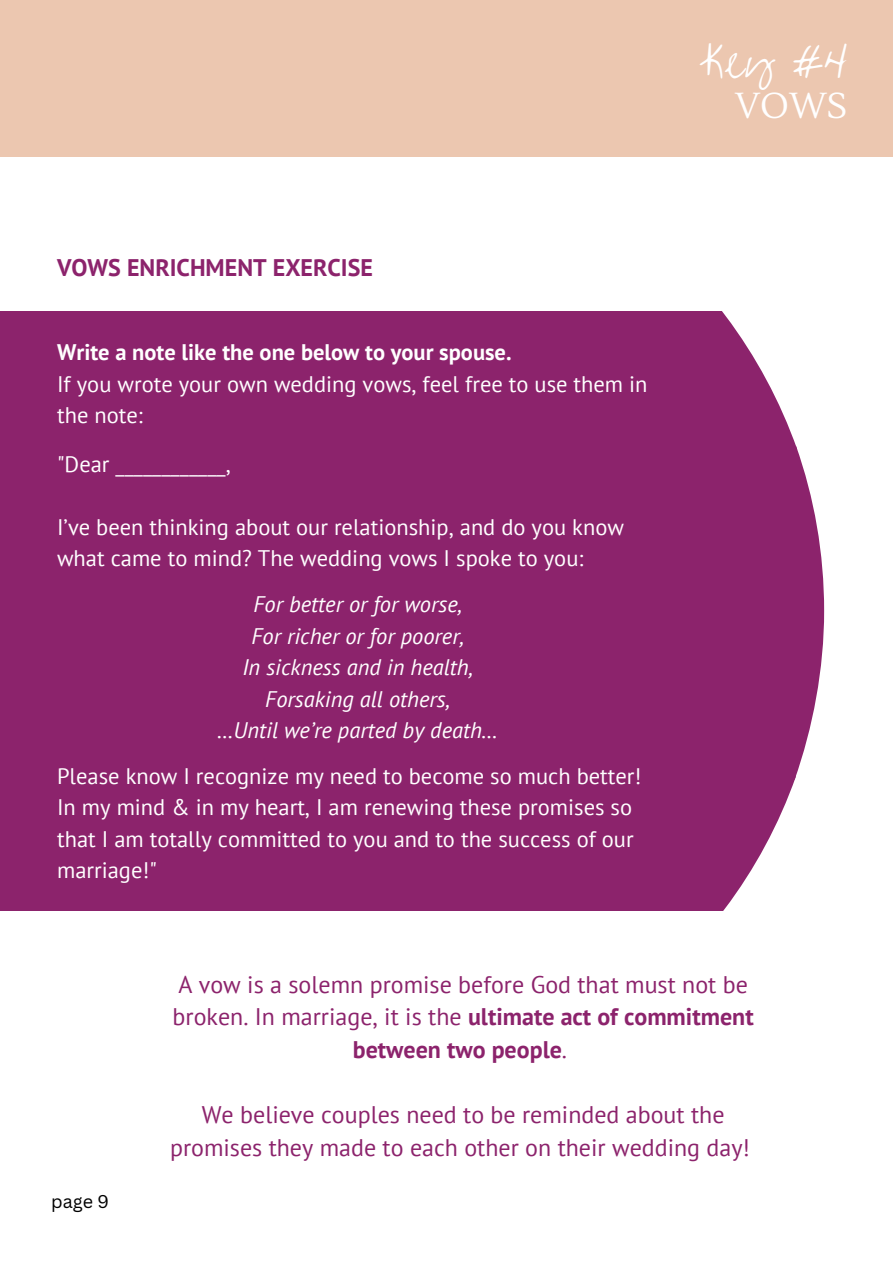
<style>
.page{position:relative;width:893px;height:1264px;background:#fff}
.page>*{position:absolute;margin:0;border:0;box-sizing:border-box;transform-origin:0 0}
.t1{font:39px "Overthe Rainbow";color:#fff}
.t2{font:36px "Lustria";color:#fff}
.t3{font:24px/32.5px "PT Sans";color:#8c236c;text-align:center}
.t4{font:700 24px "PT Sans";color:#8c236c}
.t5{font:22.5px/31.5px "PT Sans";color:#fff}
.t6{font:italic 22.5px/31.5px "PT Sans";color:#fff;text-align:center}
.t7{font:700 22.5px "PT Sans";color:#fff}
.t8{font:18px "Canva Sans";color:#000}
.s1{font-weight:700}
</style>
<div class="page">
<div style="left:0;top:0;width:892px;height:156px;background:#ebc3aa"></div>
<div style="left:0;top:311px;width:334px;height:599px;background:#8c236c"></div>
<div style="left:334px;top:779px;width:461px;height:131px;background:#8c236c"></div>
<div style="left:334px;top:449px;width:490px;height:330px;background:#8c236c"></div>
<svg style="left:334px;top:311px;width:463px;height:138px;background:#943276"></svg>
<h1 class="t1" style="left:699px;top:42px;width:150px">Key #4</h1>
<h2 class="t2" style="left:735px;top:84px;width:114px">VOWS</h2>
<p class="t4" style="left:57px;top:251px;width:317px">VOWS ENRICHMENT EXERCISE</p>
<p class="t7" style="left:57px;top:337px;width:456px">Write a note like the one below to your spouse.</p>
<p class="t5" style="left:57px;top:368px;width:592px">If you wrote your own wedding vows, feel free to use them in the note:</p>
<p class="t5" style="left:57px;top:447px;width:175px">"Dear ____________,</p>
<p class="t5" style="left:57px;top:510px;width:568px">I’ve been thinking about our relationship, and do you know what came to mind? The wedding vows I spoke to you:</p>
<p class="t6" style="left:217px;top:588px;width:282px">For better or for worse,<br>For richer or for poorer,<br>In sickness and in health,<br>Forsaking all others,<br>…Until we’re parted by death…</p>
<p class="t5" style="left:57px;top:759px;width:586px">Please know I recognize my need to become so much better!<br>In my mind &amp; in my heart, I am renewing these promises so that I am totally committed to you and to the success of our marriage!"</p>
<p class="t3" style="left:173px;top:967px;width:582px">A vow is a solemn promise before God that must not be broken. In marriage, it is the <span class="s1">ultimate act of commitment between two people</span>.</p>
<p class="t8" style="left:51px;top:1188px;width:59px">page 9</p>
<p class="t3" style="left:170px;top:1097px;width:581px">We believe couples need to be reminded about the promises they made to each other on their wedding day!</p>
</div>
